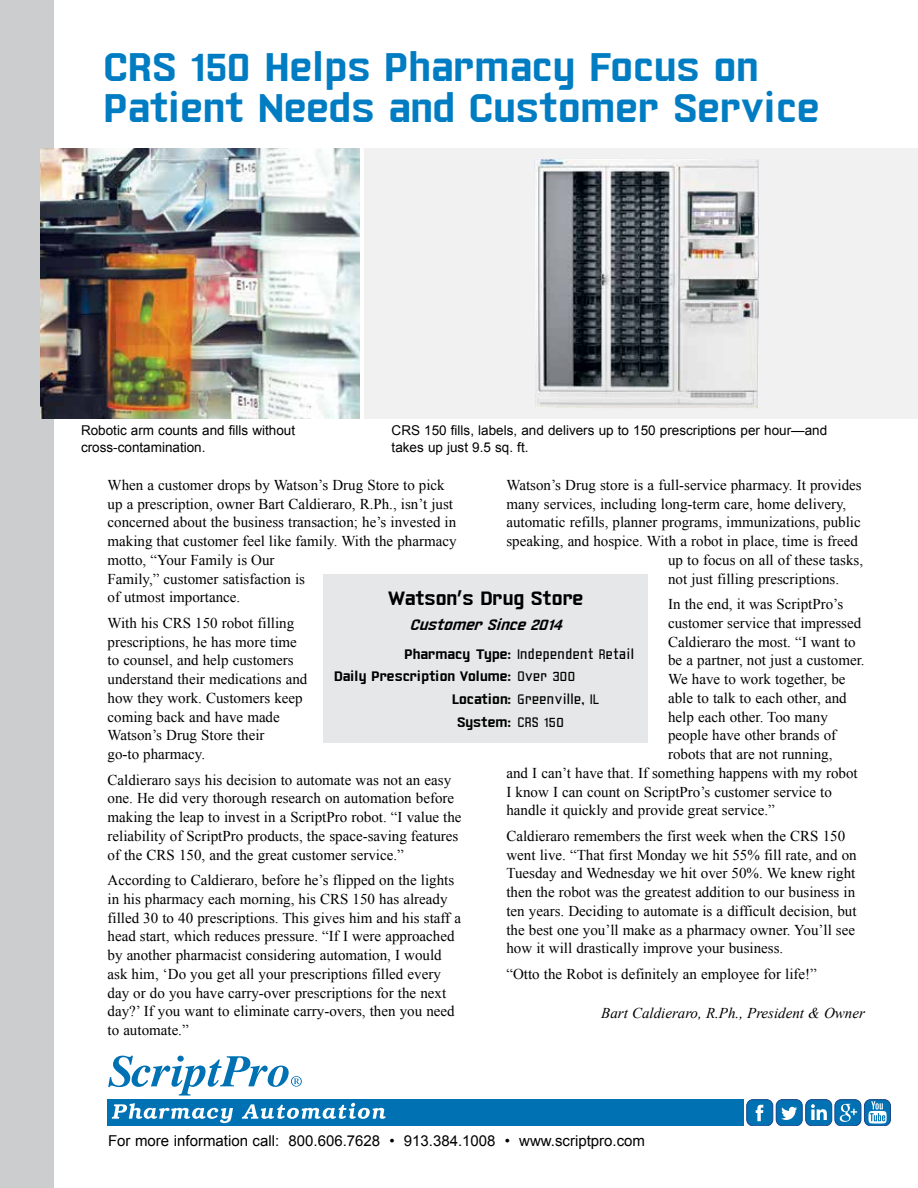
<style>
.page{position:relative;width:918px;height:1188px;background:#fff}
.page>*{position:absolute;margin:0;border:0;box-sizing:border-box;transform-origin:0 0}
.t1{font:700 43.5px/40.5px "Yearling";color:#007cc3}
.t2{font:700 21px "Yearling";color:#000}
.t3{font:italic 700 16.5px "Yearling";color:#000}
.t4{font:15px/18.8px "Times New Roman";color:#000}
.t5{font:15px "Arial";color:#000}
.t6{font:15px "Yearling";color:#000}
.t7{font:700 15px "Yearling";color:#000}
.t8{font:italic 15px "Times New Roman";color:#000}
.t9{font:13.5px/16.2px "Arial";color:#000}
.s1{font-weight:700}
.s2{font-weight:400}
</style>
<div class="page">
<div style="left:0;top:0;width:54px;height:1188px;background:#cbcdce"></div>
<svg style="left:108px;top:1056px;width:194px;height:40px"></svg>
<div style="left:108px;top:1100px;width:636px;height:26px;background:#0072b3"></div>
<svg style="left:112px;top:1103px;width:121px;height:20px"></svg>
<svg style="left:242px;top:1103px;width:144px;height:16px"></svg>
<div style="left:362px;top:148px;width:556px;height:271px;background:#f1f1f2"></div>
<img style="left:535px;top:159px;width:224px;height:250px">
<div style="left:359px;top:149px;width:5px;height:289px;background:#fff"></div>
<img style="left:40px;top:148px;width:320px;height:271px">
<div style="left:324px;top:574px;width:324px;height:169px;background:#e6e7e8"></div>
<div style="left:806px;top:1100px;width:26px;height:26px;background:#0072b3;border-radius:6px"></div>
<div style="left:806px;top:1099px;width:26px;height:27px;border:1px solid #1b478d;border-radius:6px"></div>
<div style="left:747px;top:1100px;width:26px;height:26px;background:#0072b3;border-radius:6px"></div>
<svg style="left:756px;top:1105px;width:7px;height:16px"></svg>
<div style="left:747px;top:1099px;width:26px;height:27px;border:1px solid #1b478d;border-radius:6px"></div>
<svg style="left:811px;top:1104px;width:16px;height:16px"></svg>
<div style="left:835px;top:1100px;width:26px;height:26px;background:#0072b3;border-radius:6px"></div>
<div style="left:835px;top:1099px;width:26px;height:27px;border:1px solid #1b478d;border-radius:6px"></div>
<svg style="left:840px;top:1104px;width:17px;height:18px"></svg>
<div style="left:864px;top:1100px;width:26px;height:26px;background:#0072b3;border-radius:6px"></div>
<div style="left:864px;top:1099px;width:27px;height:27px;border:1px solid #1b478d;border-radius:6px"></div>
<div style="left:776px;top:1100px;width:26px;height:26px;background:#0072b3;border-radius:6px"></div>
<div style="left:776px;top:1099px;width:26px;height:27px;border:1px solid #1b478d;border-radius:6px"></div>
<svg style="left:781px;top:1107px;width:16px;height:13px"></svg>
<svg style="left:868px;top:1101px;width:19px;height:23px"></svg>
<h1 class="t1" style="left:104px;top:47px;width:717px">CRS 150 Helps Pharmacy Focus on<br>Patient Needs and Customer Service</h1>
<p class="t9" style="left:81px;top:423px;width:216px">Robotic arm counts and fills without cross-contamination.</p>
<p class="t9" style="left:392px;top:423px;width:437px">CRS 150 fills, labels, and delivers up to 150 prescriptions per hour—and takes up just 9.5 sq. ft.</p>
<p class="t4" style="left:108px;top:475px;width:350px">When a customer drops by Watson’s Drug Store to pick up a prescription, owner Bart Caldieraro, R.Ph., isn’t just concerned about the business transaction; he’s invested in making that customer feel like family. With the pharmacy motto, “Your Family is Our<br>Family,” customer satisfaction is<br>of utmost importance.</p>
<p class="t4" style="left:108px;top:613px;width:201px">With his CRS 150 robot filling prescriptions, he has more time to counsel, and help customers understand their medications and how they work. Customers keep coming back and have made<br>Watson’s Drug Store their<br>go-to pharmacy.</p>
<p class="t4" style="left:108px;top:770px;width:356px">Caldieraro says his decision to automate was not an easy one. He did very thorough research on automation before making the leap to invest in a ScriptPro robot. “I value the reliability of ScriptPro products, the space-saving features of the CRS 150, and the great customer service.”</p>
<p class="t4" style="left:108px;top:870px;width:355px">According to Caldieraro, before he’s flipped on the lights in his pharmacy each morning, his CRS 150 has already filled 30 to 40 prescriptions. This gives him and his staff a head start, which reduces pressure. “If I were approached by another pharmacist considering automation, I would ask him, ‘Do you get all your prescriptions filled every day or do you have carry-over prescriptions for the next day?’ If you want to eliminate carry-overs, then you need to automate.”</p>
<p class="t4" style="left:506px;top:475px;width:357px">Watson’s Drug store is a full-service pharmacy. It provides</p>
<p class="t4" style="left:506px;top:494px;width:341px">many services, including long-term care, home delivery,</p>
<p class="t4" style="left:506px;top:513px;width:356px">automatic refills, planner programs, immunizations, public</p>
<p class="t4" style="left:506px;top:531px;width:353px">speaking, and hospice. With a robot in place, time is freed</p>
<p class="t4" style="left:668px;top:550px;width:197px">up to focus on all of these tasks,</p>
<p class="t4" style="left:668px;top:569px;width:173px">not just filling prescriptions.</p>
<p class="t4" style="left:668px;top:594px;width:177px">In the end, it was ScriptPro’s</p>
<p class="t4" style="left:668px;top:613px;width:195px">customer service that impressed</p>
<p class="t4" style="left:668px;top:632px;width:189px">Caldieraro the most. “I want to</p>
<p class="t4" style="left:668px;top:651px;width:198px">be a partner, not just a customer.</p>
<p class="t4" style="left:668px;top:669px;width:179px">We have to work together, be</p>
<p class="t4" style="left:668px;top:688px;width:180px">able to talk to each other, and</p>
<p class="t4" style="left:668px;top:707px;width:161px">help each other. Too many</p>
<p class="t4" style="left:668px;top:726px;width:170px">people have other brands of</p>
<p class="t4" style="left:668px;top:744px;width:166px">robots that are not running,</p>
<p class="t4" style="left:506px;top:763px;width:353px">and I can’t have that. If something happens with my robot</p>
<p class="t4" style="left:506px;top:782px;width:327px">I know I can count on ScriptPro’s customer service to</p>
<p class="t4" style="left:506px;top:801px;width:270px">handle it quickly and provide great service.”</p>
<p class="t4" style="left:506px;top:826px;width:352px">Caldieraro remembers the first week when the CRS 150 went live. “That first Monday we hit 55% fill rate, and on Tuesday and Wednesday we hit over 50%. We knew right then the robot was the greatest addition to our business in ten years. Deciding to automate is a difficult decision, but the best one you’ll make as a pharmacy owner. You’ll see how it will drastically improve your business.</p>
<p class="t4" style="left:506px;top:964px;width:312px">“Otto the Robot is definitely an employee for life!”</p>
<p class="t8" style="left:601px;top:1002px;width:265px">Bart Caldieraro, R.Ph., President &amp; Owner</p>
<h2 class="t2" style="left:388px;top:587px;width:197px">Watson’s Drug Store</h2>
<p class="t3" style="left:410px;top:616px;width:153px">Customer Since 2014</p>
<p class="t6" style="left:404px;top:646px;width:231px"><span class="s1">Pharmacy Type:</span> Independent Retail</p>
<p class="t7" style="left:334px;top:669px;width:243px">Daily Prescription Volume: <span class="s2">Over 300</span></p>
<p class="t6" style="left:452px;top:691px;width:149px"><span class="s1">Location:</span> Greenville, IL</p>
<p class="t7" style="left:457px;top:714px;width:109px">System: <span class="s2">CRS 150</span></p>
<p class="t5" style="left:108px;top:1131px;width:539px">For more information call: 800.606.7628 • 913.384.1008 • www.scriptpro.com</p>
</div>
